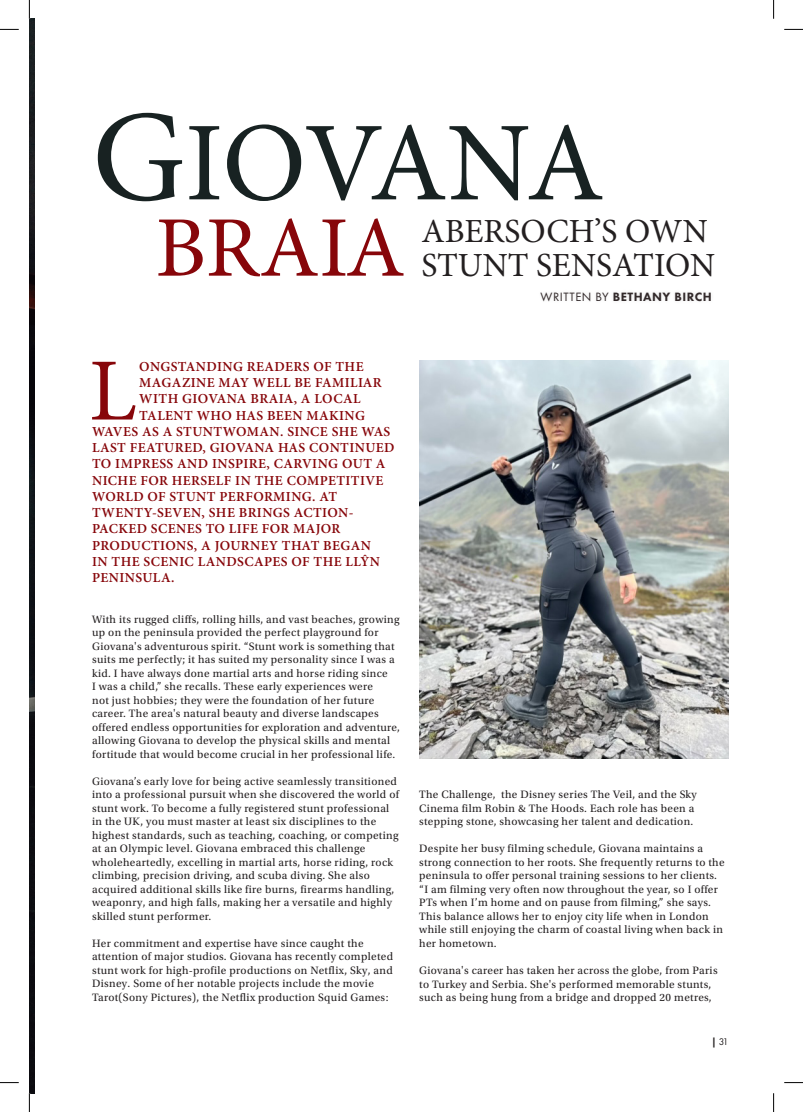
<style>
.page{position:relative;width:803px;height:1112px;background:#fff}
.page>*{position:absolute;margin:0;border:0;box-sizing:border-box;transform-origin:0 0}
.t1{font:112.5px "Minion Pro";letter-spacing:-.015em;color:#182222}
.t2{font:88.75px "Minion Pro";color:#87060a}
.t3{font:86.25px "Minion Pro";color:#87060a}
.t4{font:33.75px "Minion Pro";color:#231f20}
.t5{font:600 13.75px "Minion Pro";letter-spacing:.03em;color:#87060a}
.t6{font:800 12.5px "Futura PT";letter-spacing:.04em;color:#32292a}
.t7{font:11.25px/13.5px "Utopia Std";letter-spacing:.03em;color:#231f20}
.t8{font:10px "Futura PT";color:#231f20}
.s1{font-size:130px}
.s2{font-weight:400}
.s3{font-weight:800}
</style>
<div class="page">
<img style="left:29px;top:19px;width:6px;height:1073px">
<img style="left:419px;top:360px;width:309px;height:398px">
<div style="left:537px;top:288px;width:178px;height:16px;background:#f9f9f9"></div>
<svg style="left:0;top:29px;width:19px;height:1px"></svg>
<svg style="left:784px;top:29px;width:19px;height:1px"></svg>
<svg style="left:0;top:1082px;width:19px;height:1px"></svg>
<svg style="left:784px;top:1082px;width:19px;height:1px"></svg>
<svg style="left:29px;top:0;width:1px;height:19px"></svg>
<svg style="left:29px;top:1092px;width:1px;height:19px"></svg>
<svg style="left:773px;top:0;width:1px;height:19px"></svg>
<svg style="left:773px;top:1093px;width:1px;height:18px"></svg>
<p class="t1" style="left:92px;top:88px;width:514px"><span class="s1">G</span>IOVANA</p>
<p class="t3" style="left:155px;top:190px;width:251px">BRAIA</p>
<p class="t4" style="left:421px;top:208px;width:288px">ABERSOCH’S OWN</p>
<p class="t4" style="left:421px;top:242px;width:295px">STUNT SENSATION</p>
<p class="t6" style="left:541px;top:289px;width:173px"><span class="s2">WRITTEN BY</span> BETHANY BIRCH</p>
<p class="t2" style="left:89px;top:331px;width:49px">L</p>
<p class="t5" style="left:139px;top:357px;width:226px">ONGSTANDING READERS OF THE</p>
<p class="t5" style="left:139px;top:373px;width:244px">MAGAZINE MAY WELL BE FAMILIAR</p>
<p class="t5" style="left:139px;top:389px;width:223px">WITH GIOVANA BRAIA, A LOCAL</p>
<p class="t5" style="left:139px;top:405px;width:227px">TALENT WHO HAS BEEN MAKING</p>
<p class="t5" style="left:92px;top:422px;width:300px">WAVES AS A STUNTWOMAN. SINCE SHE WAS</p>
<p class="t5" style="left:92px;top:438px;width:304px">LAST FEATURED, GIOVANA HAS CONTINUED</p>
<p class="t5" style="left:92px;top:454px;width:295px">TO IMPRESS AND INSPIRE, CARVING OUT A</p>
<p class="t5" style="left:92px;top:470px;width:293px">NICHE FOR HERSELF IN THE COMPETITIVE</p>
<p class="t5" style="left:92px;top:487px;width:247px">WORLD OF STUNT PERFORMING. AT</p>
<p class="t5" style="left:92px;top:503px;width:263px">TWENTY-SEVEN, SHE BRINGS ACTION-</p>
<p class="t5" style="left:92px;top:519px;width:250px">PACKED SCENES TO LIFE FOR MAJOR</p>
<p class="t5" style="left:92px;top:535px;width:280px">PRODUCTIONS, A JOURNEY THAT BEGAN</p>
<p class="t5" style="left:92px;top:552px;width:289px">IN THE SCENIC LANDSCAPES OF THE LLŶN</p>
<p class="t5" style="left:92px;top:568px;width:84px">PENINSULA.</p>
<p class="t7" style="left:92px;top:612px;width:309px">With its rugged cliffs, rolling hills, and vast beaches, growing up on the peninsula provided the perfect playground for Giovana's adventurous spirit. “Stunt work is something that suits me perfectly; it has suited my personality since I was a kid. I have always done martial arts and horse riding since<br>I was a child,” she recalls. These early experiences were<br>not just hobbies; they were the foundation of her future career. The area's natural beauty and diverse landscapes offered endless opportunities for exploration and adventure, allowing Giovana to develop the physical skills and mental fortitude that would become crucial in her professional life.</p>
<p class="t7" style="left:92px;top:774px;width:308px">Giovana’s early love for being active seamlessly transitioned into a professional pursuit when she discovered the world of stunt work. To become a fully registered stunt professional in the UK, you must master at least six disciplines to the highest standards, such as teaching, coaching, or competing at an Olympic level. Giovana embraced this challenge wholeheartedly, excelling in martial arts, horse riding, rock climbing, precision driving, and scuba diving. She also acquired additional skills like fire burns, firearms handling, weaponry, and high falls, making her a versatile and highly skilled stunt performer.</p>
<p class="t7" style="left:92px;top:936px;width:302px">Her commitment and expertise have since caught the attention of major studios. Giovana has recently completed stunt work for high-profile productions on Netflix, Sky, and Disney. Some of her notable projects include the movie Tarot(Sony Pictures), the Netflix production Squid Games:</p>
<p class="t7" style="left:419px;top:788px;width:279px">The Challenge, the Disney series The Veil, and the Sky<br>Cinema film Robin &amp; The Hoods. Each role has been a stepping stone, showcasing her talent and dedication.</p>
<p class="t7" style="left:419px;top:842px;width:307px">Despite her busy filming schedule, Giovana maintains a strong connection to her roots. She frequently returns to the peninsula to offer personal training sessions to her clients. “I am filming very often now throughout the year, so I offer PTs when I’m home and on pause from filming,” she says.<br>This balance allows her to enjoy city life when in London while still enjoying the charm of coastal living when back in her hometown.</p>
<p class="t7" style="left:419px;top:963px;width:300px">Giovana's career has taken her across the globe, from Paris to Turkey and Serbia. She's performed memorable stunts, such as being hung from a bridge and dropped 20 metres,</p>
<p class="t8" style="left:711px;top:1035px;width:19px"><span class="s3">|</span> 31</p>
</div>
